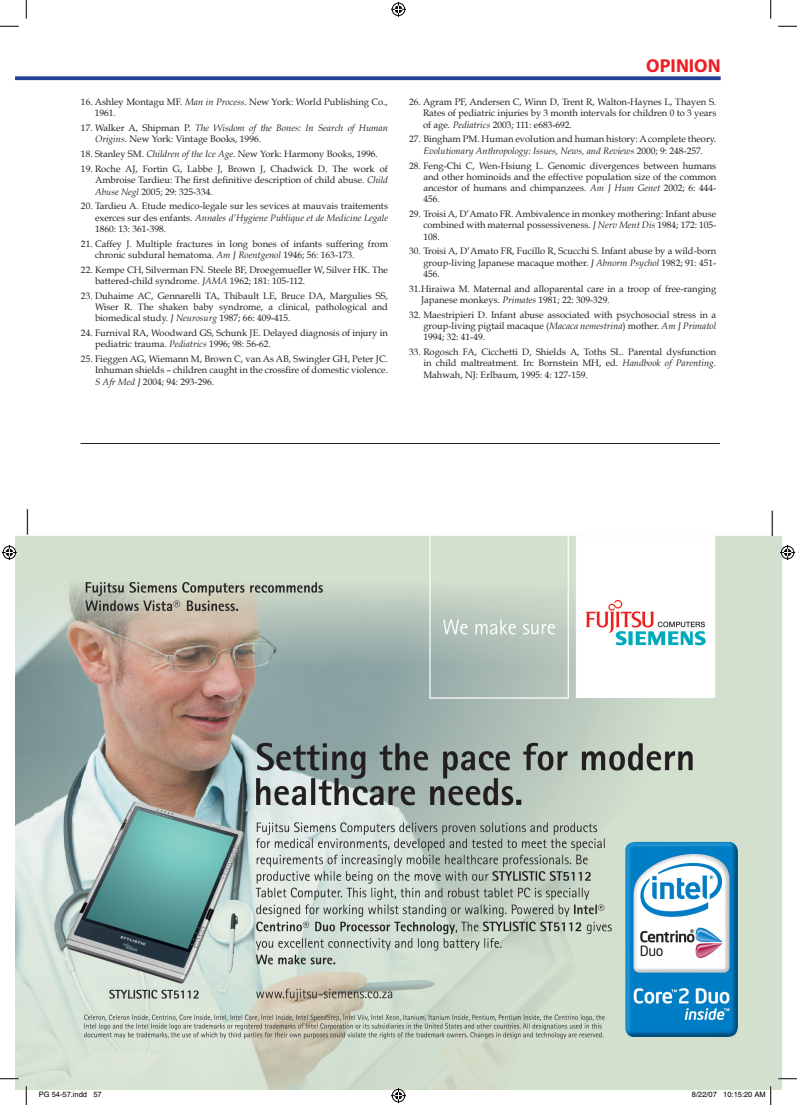
<style>
.page{position:relative;width:797px;height:1105px;background:#fff}
.page>*{position:absolute;margin:0;border:0;box-sizing:border-box;transform-origin:0 0}
.t1{font:700 18.75px "Myriad";color:#ee1d23}
.t2{font:9.38px/11.2px "Book Antiqua";color:#231f20;text-align:justify}
.t3{font:7.5px "Helvetica";color:#000}
.s1{font-style:italic}
</style>
<div class="page">
<svg style="left:16px;top:76px;width:704px;height:4px;background:#354fa2"></svg>
<hr style="left:81px;top:443px;width:638px;height:1px;background:#231f20">
<img style="left:16px;top:510px;width:765px;height:579px">
<svg style="left:0;top:25px;width:19px;height:2px"></svg>
<svg style="left:778px;top:25px;width:19px;height:2px"></svg>
<svg style="left:0;top:1078px;width:19px;height:1px"></svg>
<svg style="left:778px;top:1078px;width:19px;height:1px"></svg>
<svg style="left:25px;top:0;width:2px;height:19px"></svg>
<svg style="left:25px;top:1086px;width:2px;height:19px"></svg>
<svg style="left:770px;top:0;width:1px;height:19px"></svg>
<svg style="left:391px;top:2px;width:15px;height:15px"></svg>
<svg style="left:391px;top:1088px;width:15px;height:15px"></svg>
<svg style="left:2px;top:545px;width:15px;height:15px"></svg>
<svg style="left:780px;top:545px;width:15px;height:15px"></svg>
<svg style="left:723px;top:1086px;width:48px;height:19px"></svg>
<p class="t2" style="left:95px;top:96px;width:295px;text-indent:-14px">16. Ashley Montagu MF. <span class="s1">Man in Process.</span> New York: World Publishing Co.,<br>1961.</p>
<p class="t2" style="left:95px;top:122px;width:294px;text-indent:-14px">17. Walker A, Shipman P. <span class="s1">The Wisdom of the Bones: In Search of Human<br>Origins.</span> New York: Vintage Books, 1996.</p>
<p class="t2" style="left:81px;top:148px;width:298px">18. Stanley SM. <span class="s1">Children of the Ice Age.</span> New York: Harmony Books, 1996.</p>
<p class="t2" style="left:95px;top:163px;width:294px;text-indent:-14px">19. Roche AJ, Fortin G, Labbe J, Brown J, Chadwick D. The work of Ambroise Tardieu: The first definitive description of child abuse. <span class="s1">Child Abuse Negl</span> 2005; 29: 325-334.</p>
<p class="t2" style="left:95px;top:201px;width:294px;text-indent:-14px">20. Tardieu A. Etude medico-legale sur les sevices at mauvais traitements exerces sur des enfants. <span class="s1">Annales d’Hygiene Publique et de Medicine Legale </span>1860: 13: 361-398.</p>
<p class="t2" style="left:95px;top:238px;width:294px;text-indent:-14px">21. Caffey J. Multiple fractures in long bones of infants suffering from chronic subdural hematoma. <span class="s1">Am J Roentgenol</span> 1946; 56: 163-173.</p>
<p class="t2" style="left:95px;top:264px;width:294px;text-indent:-14px">22. Kempe CH, Silverman FN. Steele BF, Droegemueller W, Silver HK. The battered-child syndrome. <span class="s1">JAMA</span> 1962; 181: 105-112.</p>
<p class="t2" style="left:95px;top:290px;width:294px;text-indent:-14px">23. Duhaime AC, Gennarelli TA, Thibault LE, Bruce DA, Margulies SS, Wiser R. The shaken baby syndrome, a clinical, pathological and biomedical study. <span class="s1">J Neurosurg</span> 1987; 66: 409-415.</p>
<p class="t2" style="left:95px;top:327px;width:294px;text-indent:-14px">24. Furnival RA, Woodward GS, Schunk JE. Delayed diagnosis of injury in pediatric trauma. <span class="s1">Pediatrics</span> 1996; 98: 56-62.</p>
<p class="t2" style="left:95px;top:353px;width:294px;text-indent:-14px">25. Fieggen AG, Wiemann M, Brown C, van As AB, Swingler GH, Peter JC.<br>Inhuman shields – children caught in the crossfire of domestic violence.<br><span class="s1">S Afr Med J</span> 2004; 94: 293-296.</p>
<h1 class="t1" style="left:646px;top:56px;width:76px">OPINION</h1>
<p class="t2" style="left:423px;top:96px;width:295px;text-indent:-14px">26. Agram PF, Andersen C, Winn D, Trent R, Walton-Haynes L, Thayen S.<br>Rates of pediatric injuries by 3 month intervals for children 0 to 3 years of age. <span class="s1">Pediatrics</span> 2003; 111: e683-692.</p>
<p class="t2" style="left:409px;top:134px;width:308px;text-align:center">27. Bingham PM. Human evolution and human history: A complete theory.<br><span class="s1">Evolutionary Anthropology: Issues, News, and Reviews</span> 2000; 9: 248-257.</p>
<p class="t2" style="left:423px;top:160px;width:294px;text-indent:-14px">28. Feng-Chi C, Wen-Hsiung L. Genomic divergences between humans and other hominoids and the effective population size of the common ancestor of humans and chimpanzees. <span class="s1">Am J Hum Genet</span> 2002; 6: 444- 456.</p>
<p class="t2" style="left:423px;top:208px;width:294px;text-indent:-14px">29. Troisi A, D’Amato FR. Ambivalence in monkey mothering: Infant abuse combined with maternal possessiveness. <span class="s1">J Nerv Ment Dis</span> 1984; 172: 105- 108.</p>
<p class="t2" style="left:423px;top:246px;width:294px;text-indent:-14px">30. Troisi A, D’Amato FR, Fucillo R, Scucchi S. Infant abuse by a wild-born group-living Japanese macaque mother. <span class="s1">J Abnorm Psychol</span> 1982; 91: 451- 456.</p>
<p class="t2" style="left:421px;top:283px;width:297px;text-indent:-12px">31.Hiraiwa M. Maternal and alloparental care in a troop of free-ranging<br>Japanese monkeys. <span class="s1">Primates</span> 1981; 22: 309-329.</p>
<p class="t2" style="left:423px;top:309px;width:294px;text-indent:-14px">32. Maestripieri D. Infant abuse associated with psychosocial stress in a group-living pigtail macaque (<span class="s1">Macaca nemestrina</span>) mother. <span class="s1">Am J Primatol </span>1994; 32: 41-49.</p>
<p class="t2" style="left:423px;top:346px;width:294px;text-indent:-14px">33. Rogosch FA, Cicchetti D, Shields A, Toths SL. Parental dysfunction in child maltreatment. In: Bornstein MH, ed. <span class="s1">Handbook of Parenting.<br></span>Mahwah, NJ: Erlbaum, 1995: 4: 127-159.</p>
<p class="t3" style="left:39px;top:1090px;width:64px">PG 54-57.indd 57</p>
<p class="t3" style="left:692px;top:1090px;width:75px">8/22/07 10:15:20 AM</p>
</div>
